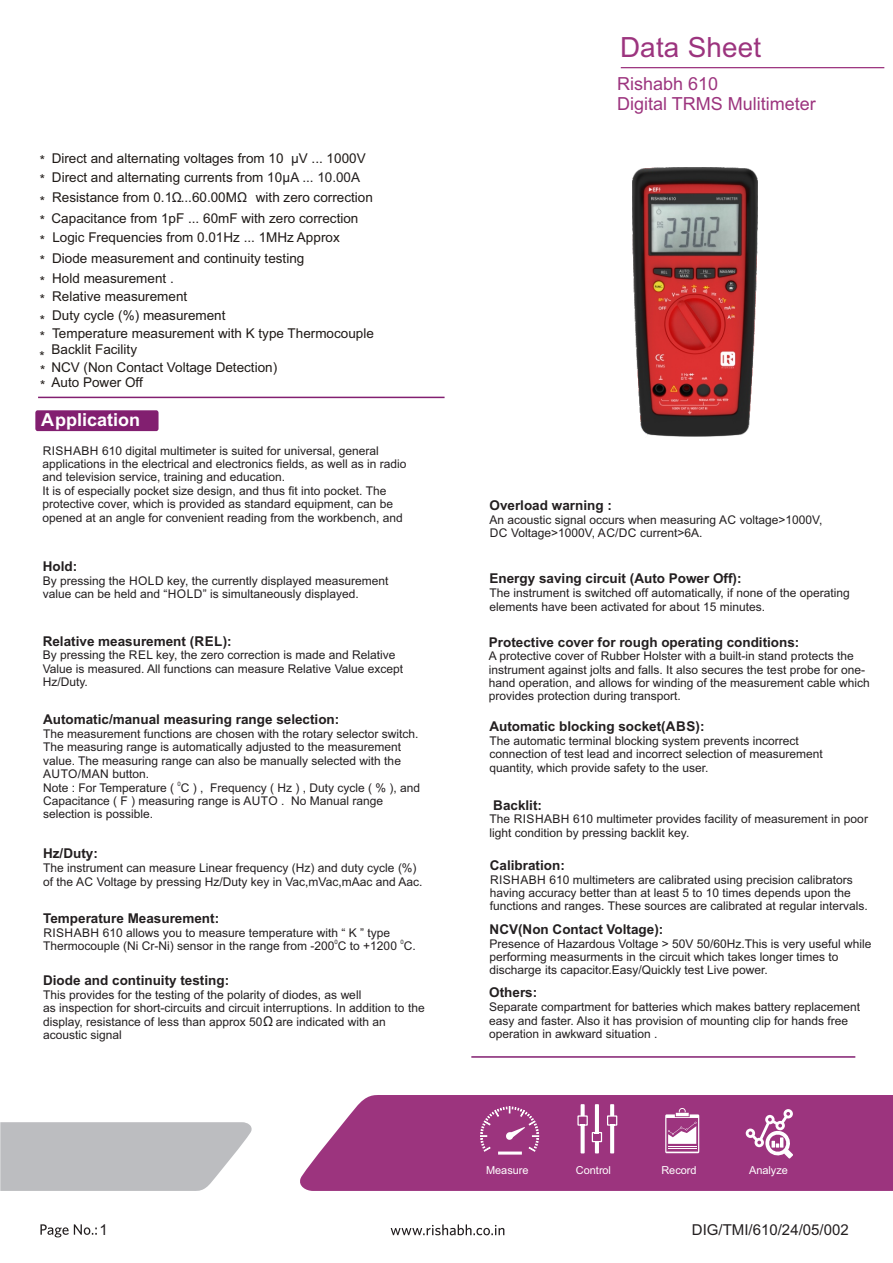
<style>
.page{position:relative;width:893px;height:1263px;background:#fff}
.page>*{position:absolute;margin:0;border:0;box-sizing:border-box;transform-origin:0 0}
.t1{font:27.9px "Arial";letter-spacing:.01em;color:#9c347e}
.t2{font:18px/20.1px "Arial";color:#9c347e}
.t3{font:700 18px "Arial";color:#fff}
.t4{font:15px "Arial";color:#231f20}
.t5{font:13.5px/20.2px "Arial";color:#1f1a17}
.t6{font:700 13.5px "Arial";color:#231f20}
.t7{font:13.5px "Arial";color:#231f20}
.t8{font:12px/13.4px "Arial";color:#231f20}
.t9{font:10.95px "Arial";color:#fff}
.t10{font:6px "Arial";color:#231f20}
.s1{color:#231f20}
</style>
<div class="page">
<hr style="left:621px;top:67px;width:263px;height:1px;background:#9c347e">
<svg style="left:300px;top:1095px;width:593px;height:96px;background:#a13f85"></svg>
<svg style="left:0;top:1122px;width:252px;height:69px;background:#c1c2c5"></svg>
<svg style="left:665px;top:1108px;width:34px;height:45px"></svg>
<svg style="left:746px;top:1109px;width:47px;height:49px"></svg>
<svg style="left:577px;top:1104px;width:40px;height:49px"></svg>
<hr style="left:498px;top:1151px;width:24px;height:3px;background:#fff">
<svg style="left:480px;top:1106px;width:59px;height:46px;background:#a84e8e"></svg>
<svg style="left:40px;top:1224px;width:57px;height:13px"></svg>
<svg style="left:391px;top:1224px;width:113px;height:11px"></svg>
<hr style="left:38px;top:397px;width:407px;height:1px;background:#821f70">
<hr style="left:471px;top:1056px;width:384px;height:2px;background:#821f70">
<div style="left:35px;top:410px;width:124px;height:21px;background:#821f70;border-radius:2px"></div>
<img style="left:633px;top:168px;width:125px;height:269px">
<h1 class="t1" style="left:620px;top:36px;width:143px">Data Sheet</h1>
<p class="t5" style="left:52px;top:150px;width:315px;line-height:18.8px">Direct and alternating voltages from 10 <span class="s1">µ</span>V ... 1000V<br>Direct and alternating currents from 10<span class="s1">µA ... 10.00A</span></p>
<p class="t5" style="left:40px;top:188px;width:209px">* Resistance from 0.1<span class="s1">Ω</span>...60.00M<span class="s1">Ω</span></p>
<p class="t5" style="left:256px;top:188px;width:119px">with zero correction</p>
<p class="t5" style="left:52px;top:229px;width:289px">Logic Frequencies from 0.01Hz ... 1MHz Approx<br>Diode measurement and continuity testing<br>Hold measurement .</p>
<p class="t5" style="left:52px;top:289px;width:323px;line-height:18.5px">Relative measurement<br>Duty cycle (%) measurement<br>Temperature measurement with K type Thermocouple</p>
<p class="t5" style="left:40px;top:152px;width:7px;line-height:18.6px">* *</p>
<p class="t5" style="left:40px;top:211px;width:7px;text-align:justify">* * * *</p>
<p class="t5" style="left:40px;top:290px;width:7px;line-height:21px">* *</p>
<p class="t5" style="left:40px;top:328px;width:7px">*</p>
<p class="t5" style="left:52px;top:209px;width:308px">Capacitance from 1pF ... 60mF with zero correction</p>
<p class="t5" style="left:40px;top:347px;width:7px">*</p>
<p class="t5" style="left:52px;top:340px;width:87px">Backlit Facility</p>
<p class="t5" style="left:51px;top:360px;width:227px;line-height:15.8px">NCV (Non Contact Voltage Detection)<br>Auto Power Off</p>
<p class="t5" style="left:40px;top:363px;width:7px;line-height:15.3px">* *</p>
<h2 class="t3" style="left:41px;top:413px;width:100px">Application</h2>
<p class="t8" style="left:42px;top:445px;width:366px">RISHABH 610 digital multimeter is suited for universal, general applications in the electrical and electronics fields, as well as in radio and television service, training and education.<br>It is of especially pocket size design, and thus fit into pocket. The protective cover, which is provided as standard equipment, can be opened at an angle for convenient reading from the workbench, and</p>
<p class="t6" style="left:43px;top:561px;width:36px">Hold:</p>
<p class="t8" style="left:43px;top:575px;width:347px">By pressing the HOLD key, the currently displayed measurement value can be held and “HOLD” is simultaneously displayed.</p>
<p class="t6" style="left:43px;top:636px;width:190px">Relative measurement (REL):</p>
<p class="t8" style="left:43px;top:649px;width:362px">By pressing the REL key, the zero correction is made and Relative<br>Value is measured. All functions can measure Relative Value except<br>Hz/Duty.</p>
<p class="t6" style="left:43px;top:714px;width:298px">Automatic/manual measuring range selection:</p>
<p class="t8" style="left:43px;top:728px;width:377px">The measurement functions are chosen with the rotary selector switch.<br>The measuring range is automatically adjusted to the measurement value. The measuring range can also be manually selected with the AUTO/MAN button.</p>
<p class="t10" style="left:178px;top:781px;width:5px">0</p>
<p class="t8" style="left:43px;top:782px;width:379px">Note : For Temperature ( C ) , Frequency ( Hz ) , Duty cycle ( % ), and<br>Capacitance ( F ) measuring range is AUTO . No Manual range selection is possible.</p>
<p class="t6" style="left:43px;top:849px;width:56px">Hz/Duty:</p>
<p class="t8" style="left:43px;top:862px;width:381px">The instrument can measure Linear frequency (Hz) and duty cycle (%) of the AC Voltage by pressing Hz/Duty key in Vac,mVac,mAac and Aac.</p>
<p class="t6" style="left:43px;top:913px;width:178px">Temperature Measurement:</p>
<p class="t8" style="left:43px;top:927px;width:348px">RISHABH 610 allows you to measure temperature with “ K ” type</p>
<p class="t10" style="left:335px;top:940px;width:5px">0</p>
<p class="t10" style="left:400px;top:940px;width:5px">0</p>
<p class="t8" style="left:43px;top:940px;width:374px">Thermocouple (Ni Cr-Ni) sensor in the range from -200 C to +1200 C.</p>
<p class="t6" style="left:43px;top:975px;width:188px">Diode and continuity testing:</p>
<p class="t8" style="left:43px;top:989px;width:383px">This provides for the testing of the polarity of diodes, as well<br>as inspection for short-circuits and circuit interruptions. In addition to the display, resistance of less than approx 50 are indicated with an acoustic signal</p>
<p class="t7" style="left:263px;top:1016px;width:12px">Ω</p>
<h2 class="t2" style="left:617px;top:75px;width:200px">Rishabh 610<br>Digital TRMS Mulitimeter</h2>
<p class="t6" style="left:490px;top:500px;width:124px">Overload warning :</p>
<p class="t8" style="left:490px;top:514px;width:334px">An acoustic signal occurs when measuring AC voltage&gt;1000V,<br>DC Voltage&gt;1000V, AC/DC current&gt;6A.</p>
<p class="t6" style="left:490px;top:573px;width:254px">Energy saving circuit (Auto Power Off):</p>
<p class="t8" style="left:490px;top:587px;width:362px">The instrument is switched off automatically, if none of the operating elements have been activated for about 15 minutes.</p>
<p class="t6" style="left:489px;top:637px;width:312px">Protective cover for rough operating conditions:</p>
<p class="t8" style="left:489px;top:650px;width:382px">A protective cover of Rubber Holster with a built-in stand protects the instrument against jolts and falls. It also secures the test probe for one&shy;hand operation, and allows for winding of the measurement cable which provides protection during transport.</p>
<p class="t6" style="left:489px;top:721px;width:217px">Automatic blocking socket(ABS):</p>
<p class="t8" style="left:489px;top:735px;width:335px">The automatic terminal blocking system prevents incorrect connection of test lead and incorrect selection of measurement quantity, which provide safety to the user.</p>
<p class="t6" style="left:493px;top:800px;width:50px">Backlit:</p>
<p class="t8" style="left:490px;top:813px;width:380px">The RISHABH 610 multimeter provides facility of measurement in poor light condition by pressing backlit key.</p>
<p class="t6" style="left:490px;top:860px;width:77px">Calibration:</p>
<p class="t8" style="left:490px;top:874px;width:379px">RISHABH 610 multimeters are calibrated using precision calibrators having accuracy better than at least 5 to 10 times depends upon the functions and ranges. These sources are calibrated at regular intervals.</p>
<p class="t6" style="left:490px;top:924px;width:175px">NCV(Non Contact Voltage):</p>
<p class="t8" style="left:490px;top:938px;width:383px">Presence of Hazardous Voltage &gt; 50V 50/60Hz.This is very useful while performing measurments in the circuit which takes longer times to discharge its capacitor.Easy/Quickly test Live power.</p>
<p class="t6" style="left:489px;top:988px;width:50px">Others:</p>
<p class="t8" style="left:489px;top:1001px;width:372px">Separate compartment for batteries which makes battery replacement easy and faster. Also it has provision of mounting clip for hands free operation in awkward situation .</p>
<p class="t9" style="left:486px;top:1166px;width:44px">Measure</p>
<p class="t9" style="left:576px;top:1166px;width:37px">Control</p>
<p class="t9" style="left:661px;top:1165px;width:36px">Record</p>
<p class="t9" style="left:749px;top:1166px;width:40px">Analyze</p>
<p class="t4" style="left:99px;top:1224px;width:10px">1</p>
<p class="t4" style="left:692px;top:1224px;width:158px">DIG/TMI/610/24/05/002</p>
</div>
